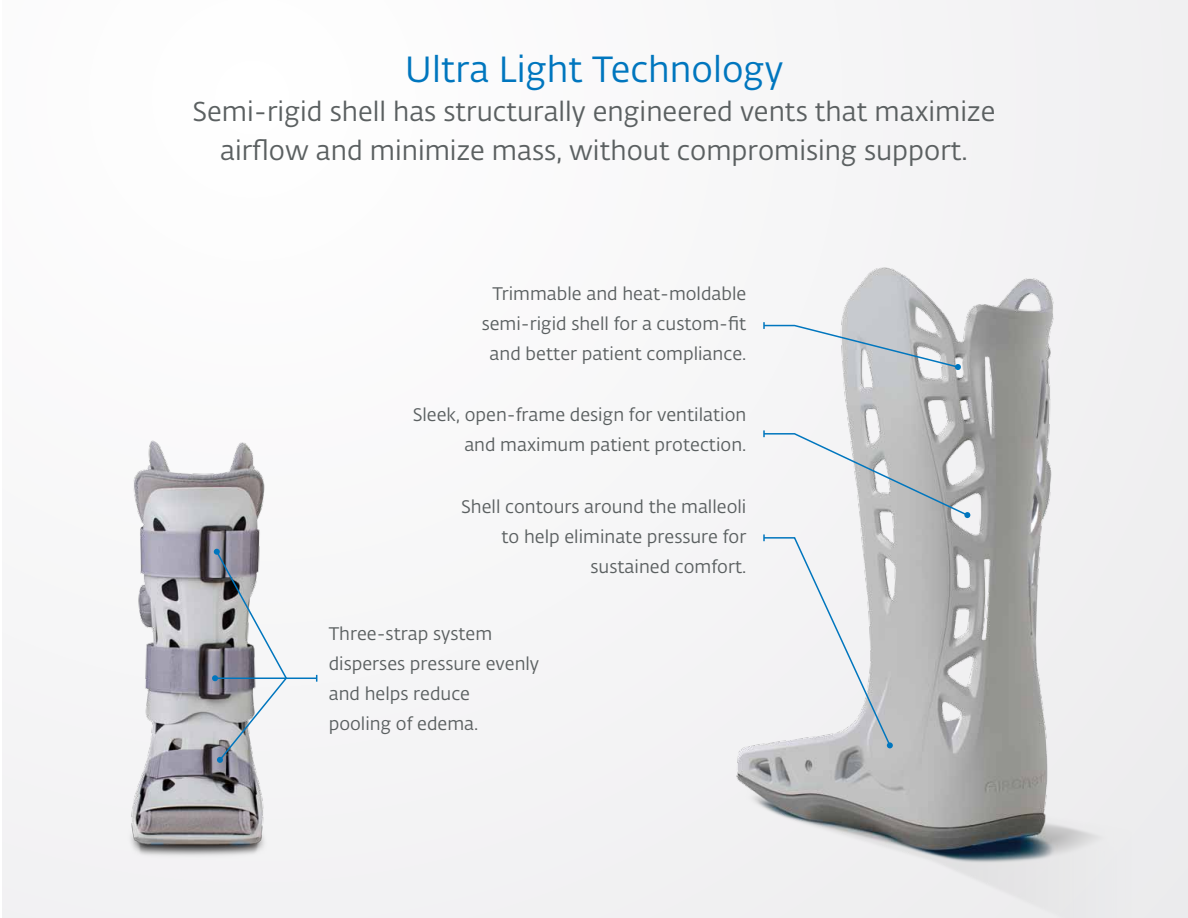
<style>
.page{position:relative;width:1188px;height:918px;background:#fff}
.page>*{position:absolute;margin:0;border:0;box-sizing:border-box;transform-origin:0 0}
.t1{font:36px "Fedra Sans Alt Std";color:#0076be}
.t2{font:27px/39px "Fedra Sans Alt Std";color:#5b6061;text-align:center}
.t3{font:18px/30px "Fedra Sans Alt Std";color:#5b6061;text-align:right}
</style>
<div class="page">
<div style="left:2px;top:0;width:1186px;height:918px;background:#f7f7f7"></div>
<img style="left:736px;top:267px;width:412px;height:651px">
<img style="left:130px;top:440px;width:135px;height:417px">
<svg style="left:212px;top:549px;width:106px;height:214px"></svg>
<svg style="left:763px;top:322px;width:198px;height:48px"></svg>
<svg style="left:763px;top:430px;width:207px;height:88px"></svg>
<svg style="left:763px;top:534px;width:130px;height:214px"></svg>
<p class="t1" style="left:405px;top:48px;width:380px">Ultra Light Technology</p>
<p class="t2" style="left:193px;top:93px;width:804px">Semi-rigid shell has structurally engineered vents that maximize airflow and minimize mass, without compromising support.</p>
<p class="t3" style="left:482px;top:279px;width:266px;text-align:center">Trimmable and heat-moldable semi-rigid shell for a custom-fit and better patient compliance.</p>
<p class="t3" style="left:413px;top:400px;width:335px">Sleek, open-frame design for ventilation and maximum patient protection.</p>
<p class="t3" style="left:461px;top:492px;width:287px">Shell contours around the malleoli to help eliminate pressure for sustained comfort.</p>
<p class="t3" style="left:329px;top:619px;width:212px;text-align:left">Three-strap system disperses pressure evenly and helps reduce<br>pooling of edema.</p>
</div>
